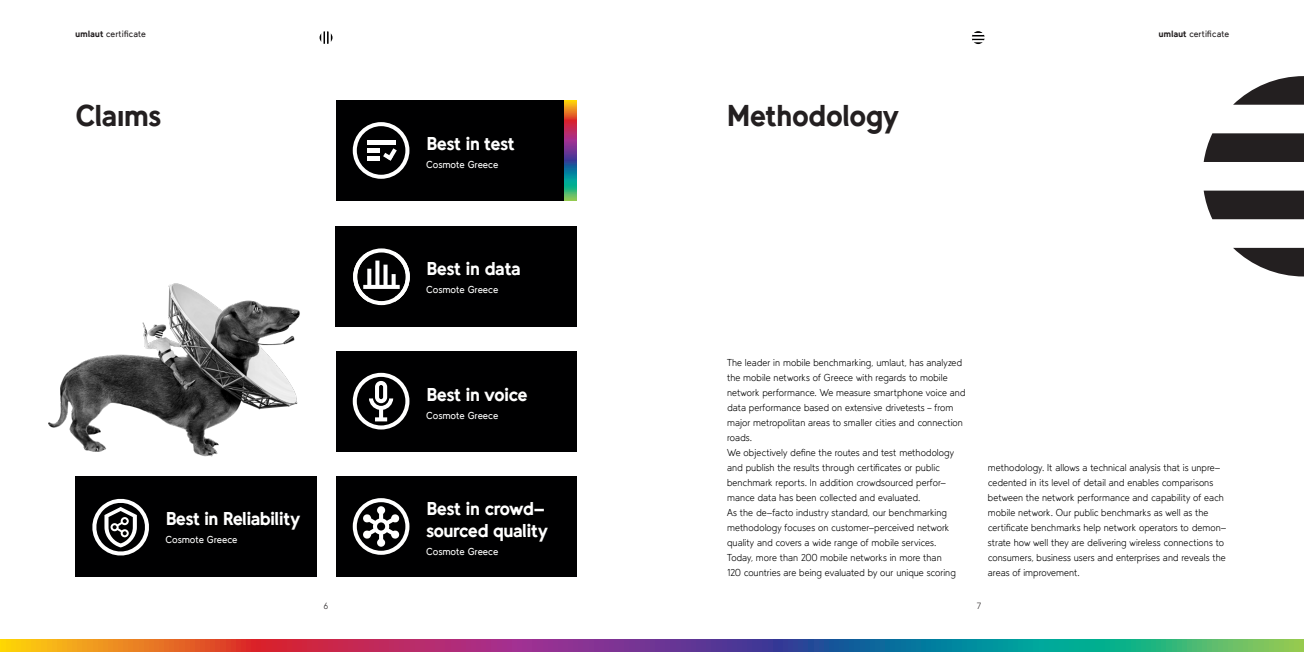
<style>
.page{position:relative;width:1304px;height:652px;background:#fff}
.page>*{position:absolute;margin:0;border:0;box-sizing:border-box;transform-origin:0 0}
.Headline___M{font:900 30px "Umlaut Tilde";letter-spacing:-.045em;color:#231f20}
.Claims_Headline{font:900 18.5px/22.2px "Tilde";letter-spacing:-.05em;color:#fff}
.Text___M{font:300 10px/15px "Tilde";color:#000001}
.Claims_Subline{font:10px "Tilde";letter-spacing:-.02em;color:#fff}
.t1{font:9px "Tilde";letter-spacing:.01em;color:#231f20}
.t2{font:300 9px "Tilde";color:#231f20}
.s1{font-weight:900}
</style>
<div class="page">
<svg style="left:0;top:639px;width:1304px;height:13px;background:#79686e"></svg>
<div style="left:1204px;top:191px;width:100px;height:28px;background:#231f20"></div>
<div style="left:1204px;top:133px;width:100px;height:29px;background:#231f20"></div>
<svg style="left:1233px;top:248px;width:71px;height:28px"></svg>
<svg style="left:1233px;top:76px;width:71px;height:29px"></svg>
<img style="left:48px;top:283px;width:252px;height:174px">
<div style="left:336px;top:100px;width:228px;height:101px;background:#000001"></div>
<div style="left:336px;top:226px;width:241px;height:100px;background:#000001"></div>
<div style="left:75px;top:476px;width:241px;height:101px;background:#000001"></div>
<div style="left:336px;top:476px;width:241px;height:100px;background:#000001"></div>
<div style="left:336px;top:351px;width:241px;height:100px;background:#000001"></div>
<svg style="left:353px;top:122px;width:56px;height:57px"></svg>
<svg style="left:353px;top:248px;width:57px;height:57px"></svg>
<svg style="left:564px;top:100px;width:13px;height:101px"></svg>
<svg style="left:353px;top:498px;width:56px;height:57px"></svg>
<svg style="left:353px;top:373px;width:56px;height:57px"></svg>
<svg style="left:92px;top:498px;width:57px;height:58px"></svg>
<svg style="left:320px;top:31px;width:13px;height:13px"></svg>
<svg style="left:972px;top:31px;width:13px;height:13px"></svg>
<p class="t1" style="left:75px;top:29px;width:72px"><span class="s1">umlaut</span> certificate</p>
<p class="t1" style="left:1158px;top:29px;width:72px"><span class="s1">umlaut</span> certificate</p>
<p class="Headline___M" style="left:75px;top:97px;width:88px">Claims</p>
<p class="Claims_Headline" style="left:165px;top:508px;width:136px">Best in Reliability</p>
<p class="Claims_Subline" style="left:165px;top:534px;width:74px">Cosmote Greece</p>
<p class="t2" style="left:324px;top:601px;width:6px">6</p>
<p class="Claims_Headline" style="left:426px;top:132px;width:90px">Best in test</p>
<p class="Claims_Subline" style="left:426px;top:159px;width:74px">Cosmote Greece</p>
<p class="Claims_Headline" style="left:426px;top:257px;width:96px">Best in data</p>
<p class="Claims_Subline" style="left:426px;top:284px;width:74px">Cosmote Greece</p>
<p class="Claims_Headline" style="left:426px;top:383px;width:103px">Best in voice</p>
<p class="Claims_Subline" style="left:426px;top:409px;width:74px">Cosmote Greece</p>
<p class="Claims_Headline" style="left:426px;top:497px;width:123px">Best in crowd&shy;sourced quality</p>
<p class="Claims_Subline" style="left:426px;top:546px;width:74px">Cosmote Greece</p>
<p class="Headline___M" style="left:727px;top:97px;width:174px">Methodology</p>
<p class="Text___M" style="left:727px;top:355px;width:240px">The leader in mobile benchmarking, umlaut, has analyzed the mobile networks of Greece with regards to mobile network performance. We measure smartphone voice and data performance based on extensive drivetests – from major metropolitan areas to smaller cities and connection roads.<br>We objectively define the routes and test methodology and publish the results through certificates or public benchmark reports. In addition crowdsourced perfor&shy;mance data has been collected and evaluated.</p>
<p class="Text___M" style="left:727px;top:505px;width:230px">As the de-facto industry standard, our benchmarking methodology focuses on customer-perceived network quality and covers a wide range of mobile services.<br>Today, more than 200 mobile networks in more than 120 countries are being evaluated by our unique scoring</p>
<p class="Text___M" style="left:988px;top:460px;width:240px">methodology. It allows a technical analysis that is unpre&shy;cedented in its level of detail and enables comparisons between the network performance and capability of each mobile network. Our public benchmarks as well as the certificate benchmarks help network operators to demon&shy;strate how well they are delivering wireless connections to consumers, business users and enterprises and reveals the areas of improvement.</p>
<p class="t2" style="left:977px;top:601px;width:6px">7</p>
</div>
